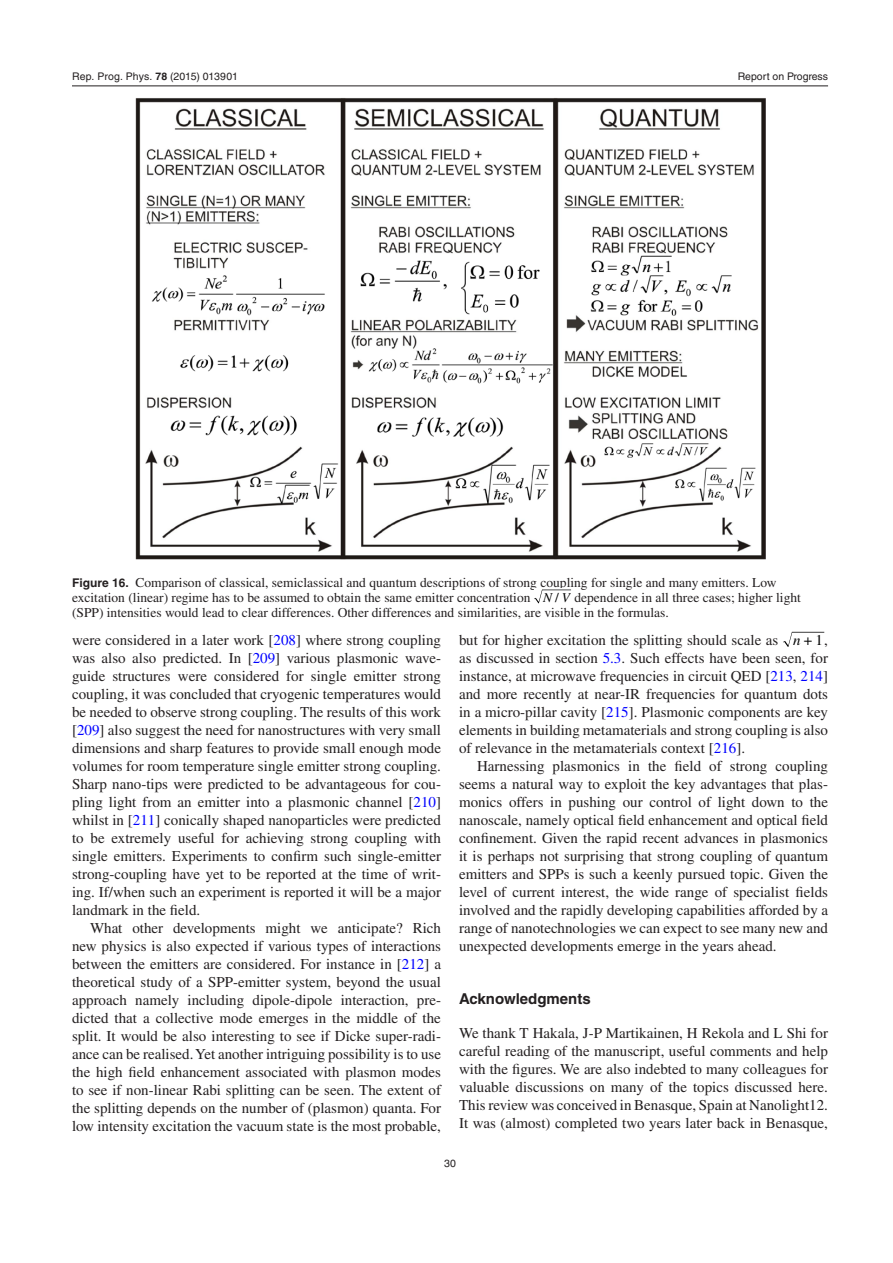
<style>
.page{position:relative;width:893px;height:1263px;background:#fff}
.page>*{position:absolute;margin:0;border:0;box-sizing:border-box;transform-origin:0 0}
.t1{font:15px/18px "Times LT Std";color:#231f20;text-align:justify}
.t2{font:700 15px "Helvetica LT Std";color:#231f20}
.t3{font:13.5px/15px "Times LT Std";color:#231f20}
.t4{font:10.5px "Helvetica LT Std";color:#231f20}
.s1{font-family:"Helvetica";font-weight:700}
.s2{font-family:"Helvetica"}
.s3{font-family:"Helvetica LT Std";font-weight:700;font-size:12px}
.s4{font-style:italic;color:#000}
.s5{color:#000}
.s6{color:#00f}
</style>
<div class="page">
<hr style="left:72px;top:86px;width:756px;height:1px;background:#231f20">
<svg style="left:792px;top:631px;width:32px;height:1px"></svg>
<svg style="left:783px;top:632px;width:41px;height:15px"></svg>
<svg style="left:538px;top:589px;width:33px;height:15px"></svg>
<svg style="left:534px;top:590px;width:37px;height:13px"></svg>
<img style="left:135px;top:98px;width:630px;height:461px">
<p class="t4" style="left:72px;top:70px;width:167px">Rep. Prog. Phys. <span class="s1">78</span> (<span class="s2">2015</span>) 013901</p>
<p class="t4" style="left:738px;top:70px;width:92px">Report on Progress</p>
<p class="t3" style="left:72px;top:575px;width:730px"><span class="s3">Figure 16.</span> Comparison of classical, semiclassical and quantum descriptions of strong coupling for single and many emitters. Low excitation (linear) regime has to be assumed to obtain the same emitter concentration <span class="s4">N V</span><span class="s5">/</span> dependence in all three cases; higher light (SPP) intensities would lead to clear differences. Other differences and similarities, are visible in the formulas.</p>
<p class="t1" style="left:72px;top:631px;width:371px">were considered in a later work [<span class="s6">208</span>] where strong coupling was also also predicted. In [<span class="s6">209</span>] various plasmonic wave&shy;guide structures were considered for single emitter strong coupling, it was concluded that cryogenic temperatures would be needed to observe strong coupling. The results of this work [<span class="s6">209</span>] also suggest the need for nanostructures with very small dimensions and sharp features to provide small enough mode volumes for room temperature single emitter strong coupling.<br>Sharp nano-tips were predicted to be advantageous for cou&shy;pling light from an emitter into a plasmonic channel [<span class="s6">210</span>] whilst in [<span class="s6">211</span>] conically shaped nanoparticles were predicted to be extremely useful for achieving strong coupling with single emitters. Experiments to confirm such single-emitter strong-coupling have yet to be reported at the time of writ&shy;ing. If/when such an experiment is reported it will be a major landmark in the field.</p>
<p class="t1" style="left:72px;top:919px;width:371px;text-indent:18px">What other developments might we anticipate? Rich new physics is also expected if various types of interactions between the emitters are considered. For instance in [<span class="s6">212</span>] a theoretical study of a SPP-emitter system, beyond the usual approach namely including dipole-dipole interaction, pre&shy;dicted that a collective mode emerges in the middle of the split. It would be also interesting to see if Dicke super-radi&shy;ance can be realised. Yet another intriguing possibility is to use the high field enhancement associated with plasmon modes to see if non-linear Rabi splitting can be seen. The extent of the splitting depends on the number of (plasmon) quanta. For low intensity excitation the vacuum state is the most probable,</p>
<p class="t1" style="left:459px;top:631px;width:371px">but for higher excitation the splitting should scale as <span class="s4">n</span> <span class="s5">+ 1</span>, as discussed in section <span class="s6">5.3</span>. Such effects have been seen, for instance, at microwave frequencies in circuit QED [<span class="s6">213</span>, <span class="s6">214</span>] and more recently at near-IR frequencies for quantum dots in a micro-pillar cavity [<span class="s6">215</span>]. Plasmonic components are key elements in building metamaterials and strong coupling is also of relevance in the metamaterials context [<span class="s6">216</span>].</p>
<p class="t1" style="left:459px;top:757px;width:371px;text-indent:18px">Harnessing plasmonics in the field of strong coupling seems a natural way to exploit the key advantages that plas&shy;monics offers in pushing our control of light down to the nanoscale, namely optical field enhancement and optical field confinement. Given the rapid recent advances in plasmonics it is perhaps not surprising that strong coupling of quantum emitters and SPPs is such a keenly pursued topic. Given the level of current interest, the wide range of specialist fields involved and the rapidly developing capabilities afforded by a range of nanotechnologies we can expect to see many new and unexpected developments emerge in the years ahead.</p>
<p class="t2" style="left:459px;top:989px;width:133px">Acknowledgments</p>
<p class="t1" style="left:459px;top:1024px;width:371px">We thank T Hakala, J-P Martikainen, H Rekola and L Shi for careful reading of the manuscript, useful comments and help with the figures. We are also indebted to many colleagues for valuable discussions on many of the topics discussed here.<br>This review was conceived in Benasque, Spain at Nanolight12.<br>It was (almost) completed two years later back in Benasque,</p>
<p class="t4" style="left:444px;top:1157px;width:13px">30</p>
</div>
